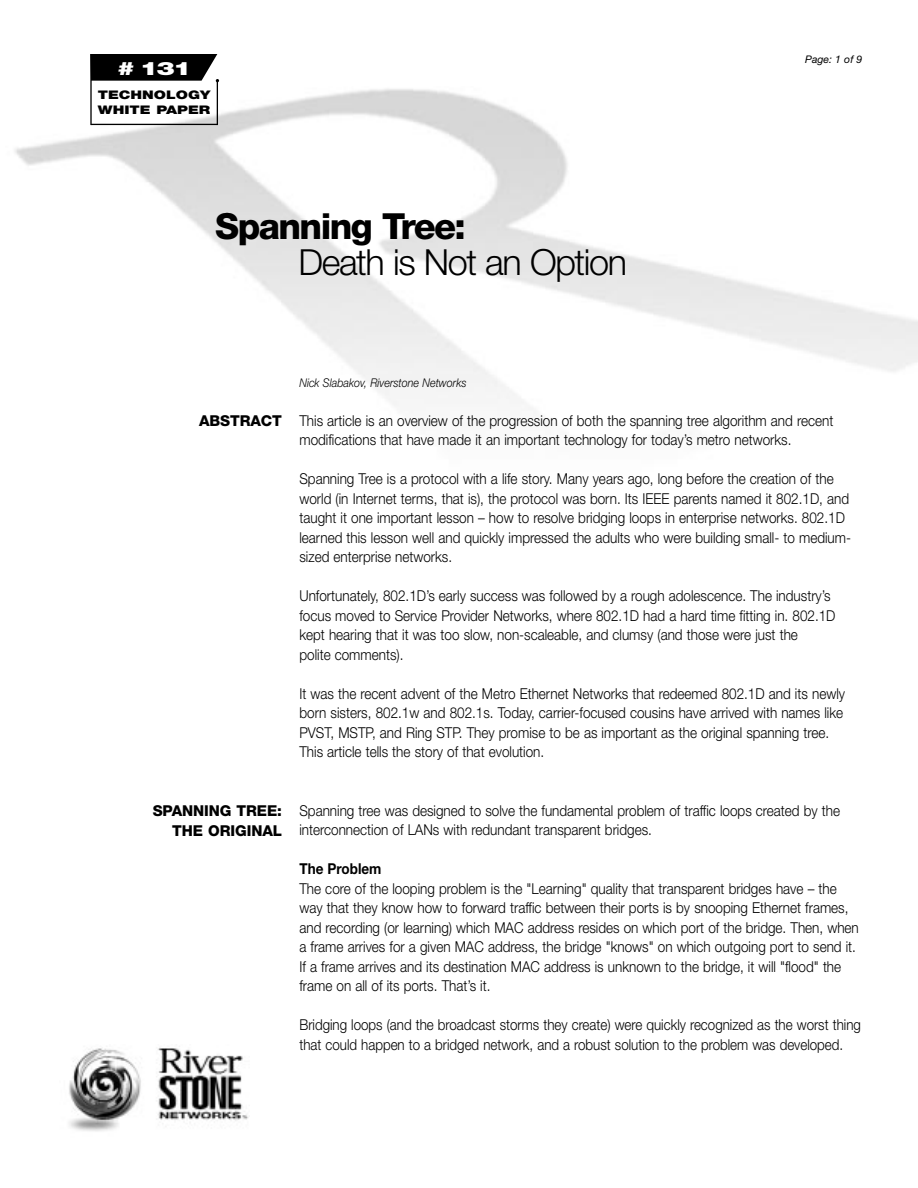
<style>
.page{position:relative;width:918px;height:1188px;background:#fff}
.page>*{position:absolute;margin:0;border:0;box-sizing:border-box;transform-origin:0 0}
.t1{font:300 36px "Helvetica Neue";letter-spacing:-.04em;color:#000}
.t2{font:800 36px "Helvetica Neue";letter-spacing:-.045em;color:#000}
.t3{font:900 18.45px "Helvetica Neue";color:#fff;scale:1.5 1}
.t4{font:300 15px/19.5px "Helvetica Neue";color:#000;scale:.9 1}
.t5{font:300 15px/19.5px "Helvetica Neue";color:#000;scale:.89 1}
.t6{font:800 15px/19.5px "Helvetica Neue";letter-spacing:-.005em;color:#000;text-align:right}
.t7{font:700 15px "Helvetica Neue";color:#000;scale:.9 1}
.t8{font:italic 300 12px "Helvetica Neue";color:#000;scale:.9 1}
.t9{font:900 11.85px/14.5px "Helvetica Neue";color:#000;scale:1.3 1}
.t10{font:italic 10.5px "Helvetica Neue";color:#000}
</style>
<div class="page">
<hr style="left:91px;top:124px;width:126px;height:1px;background:#000">
<hr style="left:217px;top:80px;width:1px;height:45px;background:#000">
<hr style="left:90px;top:54px;width:2px;height:71px;background:#000">
<svg style="left:90px;top:54px;width:129px;height:28px;background:#1d1d1d"></svg>
<img style="left:69px;top:1048px;width:180px;height:83px">
<p class="t3" style="left:117px;top:62px;width:51px"># 131</p>
<p class="t9" style="left:98px;top:89px;width:88px">TECHNOLOGY<br>WHITE PAPER</p>
<h1 class="t2" style="left:215px;top:213px;width:252px">Spanning Tree:</h1>
<h1 class="t1" style="left:298px;top:249px;width:330px">Death is Not an Option</h1>
<p class="t10" style="left:805px;top:55px;width:59px">Page: 1 of 9</p>
<p class="t6" style="left:199px;top:412px;width:84px">ABSTRACT</p>
<p class="t8" style="left:299px;top:378px;width:187px">Nick Slabakov, Riverstone Networks</p>
<p class="t4" style="left:299px;top:412px;width:595px">This article is an overview of the progression of both the spanning tree algorithm and recent modifications that have made it an important technology for today’s metro networks.</p>
<p class="t4" style="left:299px;top:470px;width:614px">Spanning Tree is a protocol with a life story. Many years ago, long before the creation of the world (in Internet terms, that is), the protocol was born. Its IEEE parents named it 802.1D, and taught it one important lesson – how to resolve bridging loops in enterprise networks. 802.1D learned this lesson well and quickly impressed the adults who were building small- to medium&shy;sized enterprise networks.</p>
<p class="t4" style="left:299px;top:587px;width:597px">Unfortunately, 802.1D’s early success was followed by a rough adolescence. The industry’s focus moved to Service Provider Networks, where 802.1D had a hard time fitting in. 802.1D kept hearing that it was too slow, non-scaleable, and clumsy (and those were just the<br>polite comments).</p>
<p class="t4" style="left:299px;top:685px;width:608px">It was the recent advent of the Metro Ethernet Networks that redeemed 802.1D and its newly born sisters, 802.1w and 802.1s. Today, carrier-focused cousins have arrived with names like PVST, MSTP, and Ring STP. They promise to be as important as the original spanning tree.<br>This article tells the story of that evolution.</p>
<p class="t6" style="left:153px;top:802px;width:131px">SPANNING TREE:<br>THE ORIGINAL</p>
<p class="t4" style="left:299px;top:802px;width:602px">Spanning tree was designed to solve the fundamental problem of traffic loops created by the interconnection of LANs with redundant transparent bridges.</p>
<p class="t7" style="left:299px;top:863px;width:93px">The Problem</p>
<p class="t4" style="left:299px;top:880px;width:623px">The core of the looping problem is the "Learning" quality that transparent bridges have – the way that they know how to forward traffic between their ports is by snooping Ethernet frames, and recording (or learning) which MAC address resides on which port of the bridge. Then, when a frame arrives for a given MAC address, the bridge "knows" on which outgoing port to send it.<br>If a frame arrives and its destination MAC address is unknown to the bridge, it will "flood" the frame on all of its ports. That’s it.</p>
<p class="t5" style="left:299px;top:1016px;width:632px">Bridging loops (and the broadcast storms they create) were quickly recognized as the worst thing that could happen to a bridged network, and a robust solution to the problem was developed.</p>
</div>
